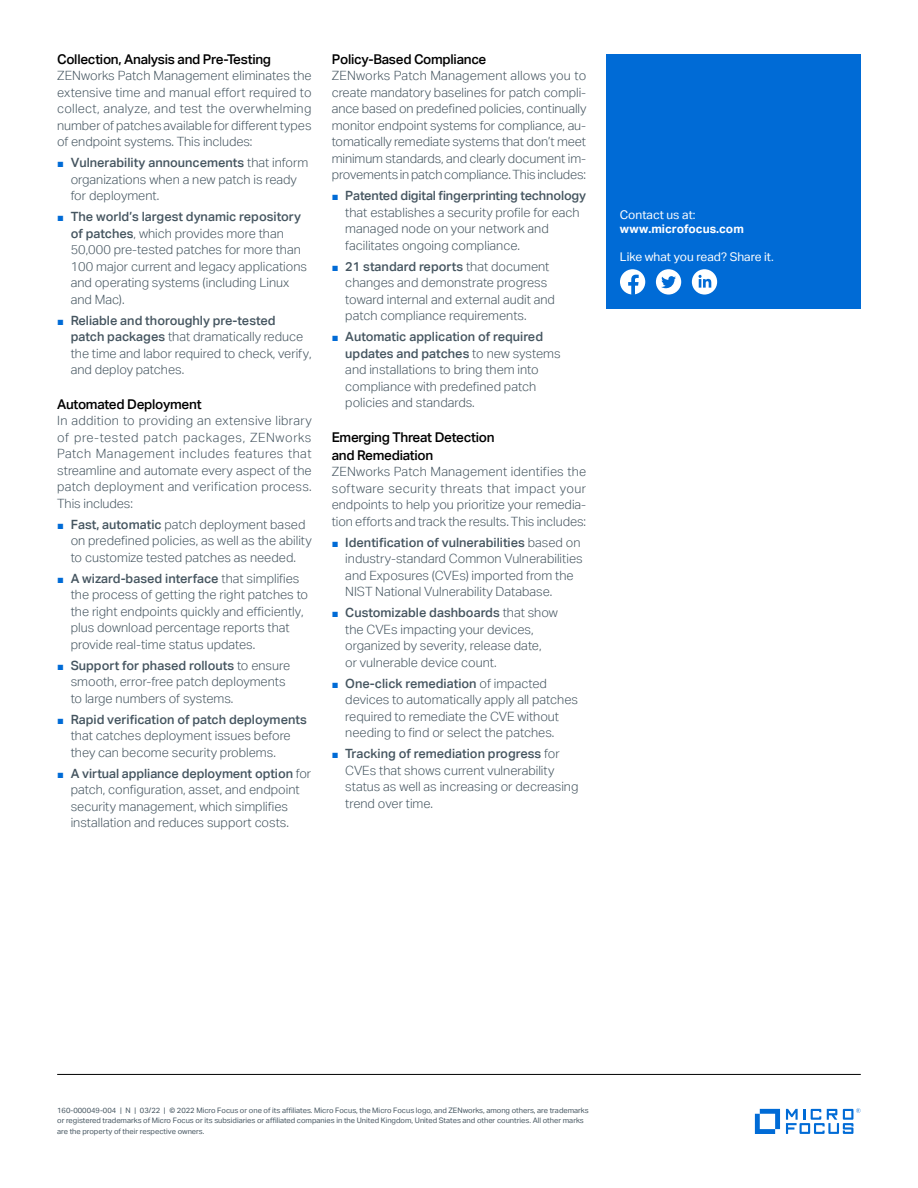
<style>
.page{position:relative;width:918px;height:1188px;background:#fff}
.page>*{position:absolute;margin:0;border:0;box-sizing:border-box;transform-origin:0 0}
.subhead_9_12_medium{font:500 13.5px/18px "Aktiv Grotesk";letter-spacing:-.02em;color:#000}
.body_8_5_11-grey{font:300 12.75px/16.5px "Aktiv Grotesk";color:#455560}
.Contact_8_9_5-regula{font:12px "Aktiv Grotesk";color:#fff}
.Contact_URL_8_9_5-bo{font:700 12px "Aktiv Grotesk";color:#fff}
.mousetype-legal_5_7{font:7.5px/10.5px "Aktiv Grotesk";color:#455560}
.s1{font-family:"Arial";font-weight:400;font-size:11.25px;color:#006bd6}
.s2{font-weight:500}
</style>
<div class="page">
<hr style="left:57px;top:1074px;width:804px;height:1px;background:#000">
<svg style="left:755px;top:1109px;width:25px;height:25px"></svg>
<svg style="left:786px;top:1108px;width:75px;height:26px"></svg>
<div style="left:606px;top:54px;width:255px;height:254px;background:#006bd6"></div>
<div style="left:620px;top:269px;width:25px;height:26px;background:#fff;border-radius:50%"></div>
<svg style="left:628px;top:275px;width:11px;height:20px"></svg>
<div style="left:656px;top:269px;width:25px;height:26px;background:#fff;border-radius:50%"></div>
<svg style="left:661px;top:276px;width:15px;height:12px"></svg>
<div style="left:692px;top:269px;width:25px;height:26px;background:#fff;border-radius:50%"></div>
<svg style="left:699px;top:275px;width:12px;height:13px"></svg>
<p class="subhead_9_12_medium" style="left:57px;top:50px;width:216px">Collection, Analysis and Pre-Testing</p>
<p class="body_8_5_11-grey" style="left:57px;top:67px;width:256px;text-align:justify">ZENworks Patch Management eliminates the extensive time and manual effort required to collect, analyze, and test the overwhelming number of patches available for different types of endpoint systems. This includes:</p>
<p class="body_8_5_11-grey" style="left:71px;top:154px;width:239px;text-indent:-14px"><span class="s1">■</span> <span class="s2">Vulnerability announcements</span> that inform organizations when a new patch is ready for deployment.</p>
<p class="body_8_5_11-grey" style="left:71px;top:208px;width:238px;text-indent:-14px"><span class="s1">■</span> <span class="s2">The world’s largest dynamic repository of patches</span>, which provides more than 50,000 pre-tested patches for more than 100 major current and legacy applications and operating systems (including Linux and Mac).</p>
<p class="body_8_5_11-grey" style="left:71px;top:312px;width:242px;text-indent:-14px"><span class="s1">■</span> <span class="s2">Reliable and thoroughly pre-tested patch packages</span> that dramatically reduce the time and labor required to check, verify, and deploy patches.</p>
<p class="subhead_9_12_medium" style="left:57px;top:395px;width:146px">Automated Deployment</p>
<p class="body_8_5_11-grey" style="left:57px;top:412px;width:256px;text-align:justify">In addition to providing an extensive library of pre-tested patch packages, ZENworks Patch Management includes features that streamline and automate every aspect of the patch deployment and verification process.<br>This includes:</p>
<p class="body_8_5_11-grey" style="left:71px;top:516px;width:243px;text-indent:-14px"><span class="s1">■</span> <span class="s2">Fast, automatic</span> patch deployment based on predefined policies, as well as the ability to customize tested patches as needed.</p>
<p class="body_8_5_11-grey" style="left:71px;top:570px;width:239px;text-indent:-14px"><span class="s1">■</span> <span class="s2">A wizard-based interface</span> that simplifies the process of getting the right patches to the right endpoints quickly and efficiently, plus download percentage reports that provide real-time status updates.</p>
<p class="body_8_5_11-grey" style="left:71px;top:657px;width:221px;text-indent:-14px"><span class="s1">■</span> <span class="s2">Support for phased rollouts</span> to ensure smooth, error-free patch deployments to large numbers of systems.</p>
<p class="body_8_5_11-grey" style="left:71px;top:711px;width:238px;text-indent:-14px"><span class="s1">■</span> <span class="s2">Rapid verification of patch deployments </span>that catches deployment issues before they can become security problems.</p>
<p class="body_8_5_11-grey" style="left:71px;top:765px;width:242px;text-indent:-14px"><span class="s1">■</span> <span class="s2">A virtual appliance deployment option</span> for patch, configuration, asset, and endpoint security management, which simplifies installation and reduces support costs.</p>
<p class="subhead_9_12_medium" style="left:332px;top:50px;width:156px">Policy-Based Compliance</p>
<p class="body_8_5_11-grey" style="left:332px;top:67px;width:256px;text-align:justify">ZENworks Patch Management allows you to create mandatory baselines for patch compli&shy;ance based on predefined policies, continually monitor endpoint systems for compliance, au&shy;tomatically remediate systems that don’t meet minimum standards, and clearly document im&shy;provements in patch compliance. This includes:</p>
<p class="body_8_5_11-grey" style="left:345px;top:187px;width:242px;text-indent:-14px"><span class="s1">■</span> <span class="s2">Patented digital fingerprinting technology </span>that establishes a security profile for each managed node on your network and facilitates ongoing compliance.</p>
<p class="body_8_5_11-grey" style="left:345px;top:258px;width:211px;text-indent:-14px"><span class="s1">■</span> <span class="s2">21 standard reports</span> that document changes and demonstrate progress toward internal and external audit and patch compliance requirements.</p>
<p class="body_8_5_11-grey" style="left:345px;top:328px;width:217px;text-indent:-14px"><span class="s1">■</span> <span class="s2">Automatic application of required updates and patches</span> to new systems and installations to bring them into compliance with predefined patch policies and standards.</p>
<p class="subhead_9_12_medium" style="left:332px;top:428px;width:164px">Emerging Threat Detection and Remediation</p>
<p class="body_8_5_11-grey" style="left:332px;top:463px;width:256px;text-align:justify">ZENworks Patch Management identifies the software security threats that impact your endpoints to help you prioritize your remedia&shy;tion efforts and track the results. This includes:</p>
<p class="body_8_5_11-grey" style="left:345px;top:534px;width:239px;text-indent:-14px"><span class="s1">■</span> <span class="s2">Identification of vulnerabilities</span> based on industry-standard Common Vulnerabilities and Exposures (CVEs) imported from the NIST National Vulnerability Database.</p>
<p class="body_8_5_11-grey" style="left:345px;top:604px;width:214px;text-indent:-14px"><span class="s1">■</span> <span class="s2">Customizable dashboards</span> that show the CVEs impacting your devices, organized by severity, release date,<br>or vulnerable device count.</p>
<p class="body_8_5_11-grey" style="left:345px;top:675px;width:234px;text-indent:-14px"><span class="s1">■</span> <span class="s2">One-click remediation</span> of impacted devices to automatically apply all patches required to remediate the CVE without needing to find or select the patches.</p>
<p class="body_8_5_11-grey" style="left:345px;top:745px;width:235px;text-indent:-14px"><span class="s1">■</span> <span class="s2">Tracking of remediation progress</span> for CVEs that shows current vulnerability status as well as increasing or decreasing trend over time.</p>
<p class="Contact_8_9_5-regula" style="left:620px;top:207px;width:77px">Contact us at:</p>
<p class="Contact_URL_8_9_5-bo" style="left:620px;top:221px;width:125px">www.microfocus.com</p>
<p class="Contact_8_9_5-regula" style="left:620px;top:250px;width:155px">Like what you read? Share it.</p>
<p class="mousetype-legal_5_7" style="left:57px;top:1105px;width:533px">160-000049-004 | N | 03/22 | © 2022 Micro Focus or one of its affiliates. Micro Focus, the Micro Focus logo, and ZENworks, among others, are trademarks or registered trademarks of Micro Focus or its subsidiaries or affiliated companies in the United Kingdom, United States and other countries. All other marks are the property of their respective owners.</p>
</div>
